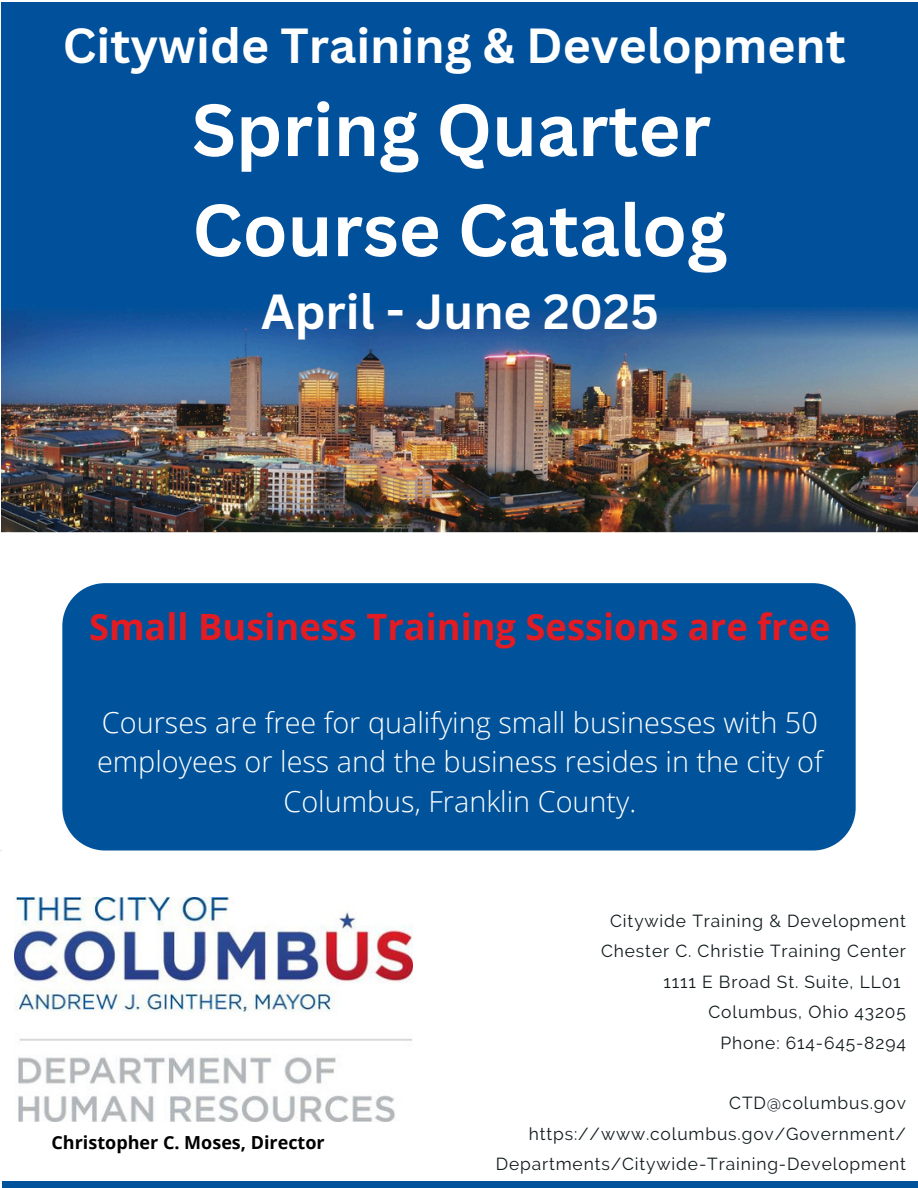
<style>
.page{position:relative;width:918px;height:1188px;background:#fff}
.page>*{position:absolute;margin:0;border:0;box-sizing:border-box;transform-origin:0 0}
.t1{font:700 72px/100.2px "Canva Sans";color:#fff}
.t2{font:700 48px "Canva Sans";color:#fff}
.t3{font:700 36.3px "Open Sans";color:#e31b23}
.t4{font:300 28.8px/39.3px "Open Sans";color:#fff;text-align:center}
.t5{font:700 18px "Open Sans";color:#000}
.t6{font:17.4px "Raleway";letter-spacing:.05em;color:#111b1e}
</style>
<div class="page">
<div style="left:0;top:1181px;width:918px;height:7px;background:#00539b"></div>
<img style="left:2px;top:2px;width:916px;height:530px">
<img style="left:14px;top:898px;width:398px;height:223px">
<div style="left:62px;top:583px;width:794px;height:268px;background:#00539b"></div>
<p class="t2" style="left:63px;top:11px;width:784px">Citywide Training &amp; Development</p>
<p class="t1" style="left:192px;top:78px;width:537px">Spring Quarter<br>Course Catalog</p>
<p class="t2" style="left:261px;top:278px;width:399px">April - June 2025</p>
<p class="t3" style="left:89px;top:601px;width:743px">Small Business Training Sessions are free</p>
<p class="t4" style="left:97px;top:702px;width:727px">Courses are free for qualifying small businesses with 50 employees or less and the business resides in the city of<br>Columbus, Franklin County.</p>
<p class="t5" style="left:52px;top:1130px;width:275px">Christopher C. Moses, Director</p>
<p class="t6" style="left:610px;top:910px;width:297px">Citywide Training &amp; Development</p>
<h1 class="t6" style="left:601px;top:941px;width:306px">Chester C. Christie Training Center</h1>
<h2 class="t6" style="left:664px;top:971px;width:238px">1111 E Broad St. Suite, LL01</h2>
<h3 class="t6" style="left:709px;top:1002px;width:199px">Columbus, Ohio 43205</h3>
<p class="t6" style="left:720px;top:1032px;width:187px">Phone: 614-645-8294</p>
<p class="t6" style="left:729px;top:1093px;width:178px">CTD@columbus.gov</p>
<p class="t6" style="left:529px;top:1123px;width:379px">https://www.columbus.gov/Government/</p>
<p class="t6" style="left:496px;top:1154px;width:412px">Departments/Citywide-Training-Development</p>
</div>
